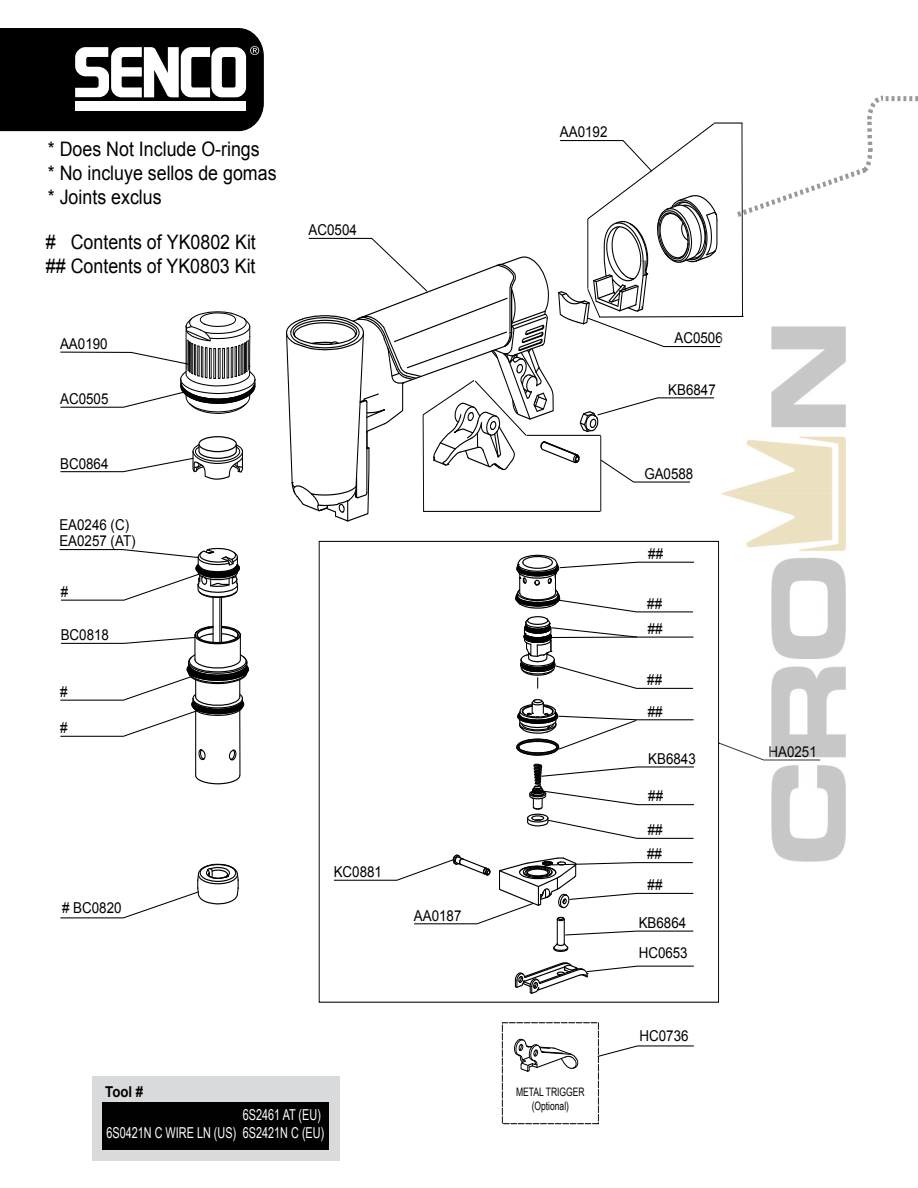
<style>
.page{position:relative;width:918px;height:1188px;background:#fff}
.page>*{position:absolute;margin:0;border:0;box-sizing:border-box;transform-origin:0 0}
.t1{font:19.95px/24px "Arial";color:#000;scale:.89 1}
.t2{font:15px/25.2px "Arial";color:#000;scale:.89 1}
.t3{font:15px "Arial Narrow";color:#fff;scale:.88 1}
.t4{font:700 15px "Arial";color:#000;scale:.88 1}
.t5{font:11.7px/14px "Arial Narrow";color:#000;text-align:center;scale:.89 1}
</style>
<div class="page">
<svg style="left:0;top:28px;width:264px;height:103px"></svg>
<hr style="left:212px;top:597px;width:2px;height:45px;background:#010101">
<hr style="left:219px;top:597px;width:1px;height:46px;background:#010101">
<hr style="left:221px;top:597px;width:1px;height:45px;background:#010101">
<svg style="left:60px;top:625px;width:189px;height:160px"></svg>
<svg style="left:60px;top:863px;width:179px;height:55px"></svg>
<svg style="left:515px;top:554px;width:179px;height:135px"></svg>
<svg style="left:516px;top:699px;width:178px;height:57px"></svg>
<svg style="left:527px;top:763px;width:167px;height:76px"></svg>
<svg style="left:514px;top:962px;width:180px;height:32px"></svg>
<svg style="left:334px;top:854px;width:360px;height:98px"></svg>
<svg style="left:718px;top:742px;width:2px;height:19px"></svg>
<svg style="left:60px;top:311px;width:196px;height:103px"></svg>
<svg style="left:59px;top:547px;width:181px;height:54px"></svg>
<div style="left:198px;top:436px;width:39px;height:16px;border:1px solid #000;border-radius:50%"></div>
<svg style="left:60px;top:444px;width:183px;height:36px"></svg>
<svg style="left:514px;top:1038px;width:65px;height:34px"></svg>
<svg style="left:286px;top:95px;width:632px;height:427px"></svg>
<div style="left:92px;top:1076px;width:247px;height:84px;background:#d9dadc"></div>
<div style="left:102px;top:1102px;width:227px;height:48px;background:#010101"></div>
<div style="left:502px;top:1022px;width:97px;height:102px;border:1px dashed #000"></div>
<svg style="left:598px;top:1045px;width:96px;height:12px"></svg>
<img style="left:720px;top:327px;width:126px;height:534px">
<h1 class="t1" style="left:48px;top:137px;width:258px">* Does Not Include O-rings<br>* No incluye sellos de gomas * Joints exclus</h1>
<h1 class="t1" style="left:46px;top:230px;width:237px"># Contents of YK0802 Kit ## Contents of YK0803 Kit</h1>
<p class="t2" style="left:60px;top:331px;width:55px">AA0190</p>
<p class="t2" style="left:60px;top:386px;width:56px">AC0505</p>
<p class="t2" style="left:60px;top:451px;width:56px">BC0864</p>
<p class="t2" style="left:59px;top:512px;width:80px">EA0246 (C)</p>
<p class="t2" style="left:59px;top:529px;width:87px">EA0257 (AT)</p>
<p class="t2" style="left:61px;top:579px;width:10px">#</p>
<p class="t2" style="left:61px;top:623px;width:56px">BC0818</p>
<p class="t2" style="left:60px;top:679px;width:10px">#</p>
<p class="t2" style="left:60px;top:715px;width:10px">#</p>
<p class="t2" style="left:309px;top:218px;width:56px">AC0504</p>
<p class="t2" style="left:62px;top:896px;width:68px"># BC0820</p>
<p class="t2" style="left:334px;top:859px;width:56px">KC0881</p>
<p class="t2" style="left:414px;top:903px;width:55px">AA0187</p>
<p class="t4" style="left:105px;top:1082px;width:45px">Tool #</p>
<p class="t3" style="left:106px;top:1122px;width:249px">6S0421N C WIRE LN (US) 6S2421N C (EU)</p>
<p class="t3" style="left:243px;top:1104px;width:90px">6S2461 AT (EU)</p>
<p class="t2" style="left:560px;top:120px;width:55px">AA0192</p>
<p class="t5" style="left:516px;top:1084px;width:78px">METAL TRIGGER (Optional)</p>
<p class="t2" style="left:675px;top:326px;width:56px">AC0506</p>
<p class="t2" style="left:668px;top:377px;width:55px">KB6847</p>
<p class="t2" style="left:644px;top:461px;width:57px">GA0588</p>
<p class="t2" style="left:648px;top:541px;width:18px">##</p>
<p class="t2" style="left:647px;top:591px;width:19px">## ##</p>
<p class="t2" style="left:647px;top:664px;width:19px;line-height:31.3px">## ##</p>
<p class="t2" style="left:648px;top:746px;width:55px">KB6843</p>
<p class="t2" style="left:648px;top:784px;width:18px">##</p>
<p class="t2" style="left:647px;top:818px;width:19px;line-height:24.3px">## ##</p>
<p class="t2" style="left:648px;top:872px;width:18px">##</p>
<p class="t2" style="left:639px;top:908px;width:57px;line-height:30px">KB6864<br>HC0653</p>
<p class="t2" style="left:640px;top:1024px;width:57px">HC0736</p>
<p class="t2" style="left:769px;top:739px;width:56px">HA0251</p>
</div>
